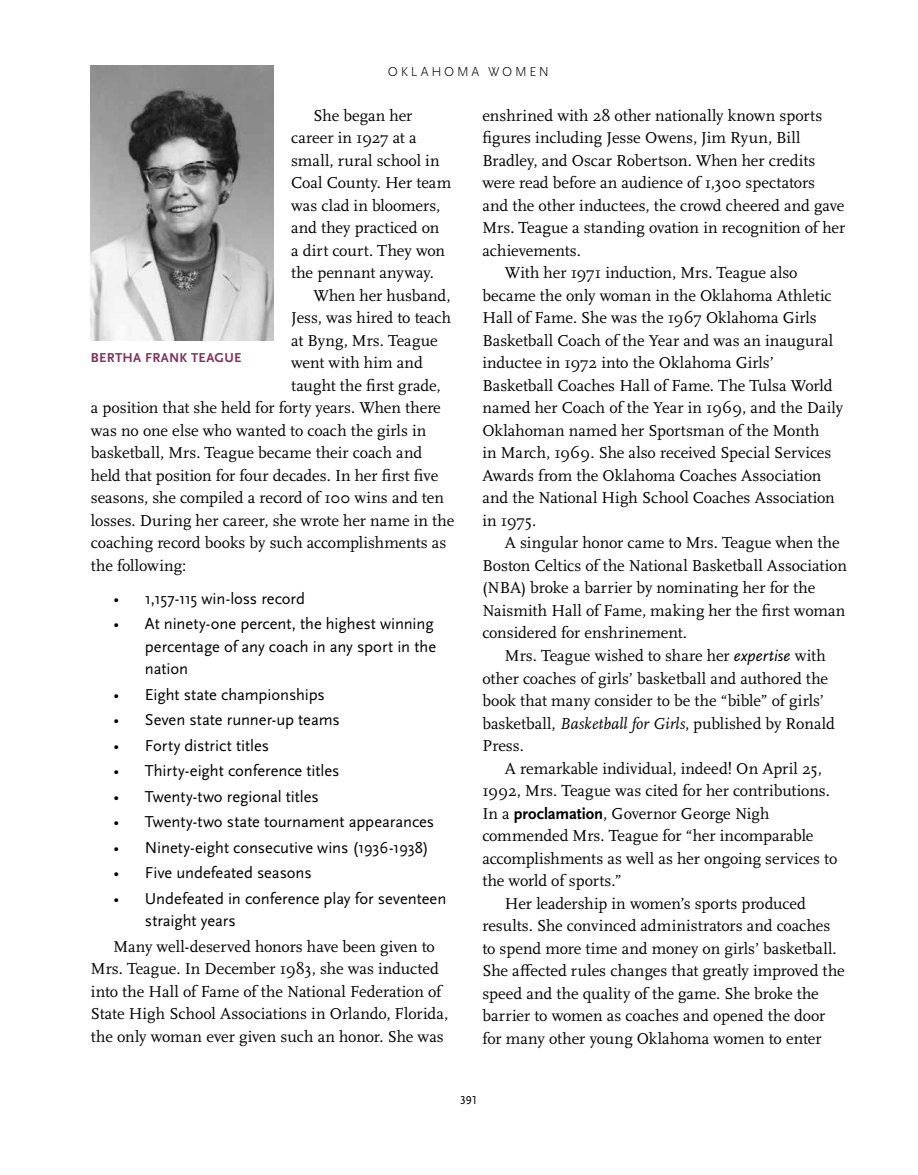
<style>
.page{position:relative;width:918px;height:1175px;background:#fff}
.page>*{position:absolute;margin:0;border:0;box-sizing:border-box;transform-origin:0 0}
.t1{font:16.5px/22.5px "Scala OT";letter-spacing:-.005em;color:#000}
.t2{font:16.5px/22.5px "Scala Sans OT";letter-spacing:-.005em;color:#000}
.t3{font:700 13.5px "Scala Sans OT";letter-spacing:.02em;color:#83305b}
.t4{font:300 13.5px "Scala Sans OT";letter-spacing:.2em;color:#000}
.t5{font:12px "Scala Sans OT";color:#000}
.s1{font-family:"Scala Sans OT";font-style:italic}
.s2{font-style:italic}
.s3{font-family:"Scala Sans OT";font-weight:700}
</style>
<div class="page">
<img style="left:91px;top:65px;width:182px;height:276px">
<p class="t4" style="left:388px;top:64px;width:163px">OKLAHO MA WO MEN</p>
<p class="t1" style="left:291px;top:104px;width:162px;text-indent:23px">She began her career in 1927 at a small, rural school in<br>Coal County. Her team was clad in bloomers, and they practiced on<br>a dirt court. They won the pennant anyway.</p>
<p class="t1" style="left:314px;top:284px;width:138px">When her husband,</p>
<p class="t1" style="left:291px;top:307px;width:162px">Jess, was hired to teach</p>
<p class="t1" style="left:291px;top:329px;width:148px">at Byng, Mrs. Teague</p>
<p class="t1" style="left:291px;top:352px;width:133px">went with him and</p>
<p class="t1" style="left:291px;top:374px;width:151px">taught the first grade,</p>
<p class="t1" style="left:91px;top:397px;width:352px">a position that she held for forty years. When there</p>
<p class="t1" style="left:91px;top:419px;width:337px">was no one else who wanted to coach the girls in</p>
<p class="t1" style="left:91px;top:442px;width:333px">basketball, Mrs. Teague became their coach and</p>
<p class="t1" style="left:91px;top:464px;width:349px">held that position for four decades. In her first five</p>
<p class="t1" style="left:91px;top:487px;width:355px">seasons, she compiled a record of 100 wins and ten</p>
<p class="t1" style="left:91px;top:509px;width:365px">losses. During her career, she wrote her name in the</p>
<p class="t1" style="left:91px;top:532px;width:357px">coaching record books by such accomplishments as</p>
<p class="t1" style="left:91px;top:554px;width:97px">the following:</p>
<p class="t2" style="left:113px;top:587px;width:193px">• 1,157-115 win-loss record</p>
<p class="t2" style="left:145px;top:613px;width:293px;text-indent:-31px">• At ninety-one percent, the highest winning percentage of any coach in any sport in the nation</p>
<p class="t2" style="left:113px;top:683px;width:213px">• Eight state championships</p>
<p class="t2" style="left:113px;top:709px;width:228px">• Seven state runner-up teams</p>
<p class="t2" style="left:113px;top:734px;width:157px">• Forty district titles</p>
<p class="t2" style="left:113px;top:760px;width:228px">• Thirty-eight conference titles</p>
<p class="t2" style="left:113px;top:785px;width:207px">• Twenty-two regional titles</p>
<p class="t2" style="left:113px;top:811px;width:322px">• Twenty-two state tournament appearances</p>
<p class="t2" style="left:113px;top:836px;width:317px">• Ninety-eight consecutive wins (1936-1938)</p>
<p class="t2" style="left:113px;top:862px;width:200px">• Five undefeated seasons</p>
<p class="t2" style="left:145px;top:887px;width:303px;text-indent:-31px">• Undefeated in conference play for seventeen straight years</p>
<p class="t1" style="left:91px;top:935px;width:359px;text-align:center">Many well-deserved honors have been given to Mrs. Teague. In December 1983, she was inducted into the Hall of Fame of the National Federation of State High School Associations in Orlando, Florida, the only woman ever given such an honor. She was</p>
<p class="t3" style="left:91px;top:350px;width:152px">BERTHA FRANK TEAGUE</p>
<p class="t1" style="left:482px;top:104px;width:341px">enshrined with 28 other nationally known sports</p>
<p class="t1" style="left:482px;top:127px;width:320px">figures including Jesse Owens, Jim Ryun, Bill</p>
<p class="t1" style="left:482px;top:149px;width:334px">Bradley, and Oscar Robertson. When her credits</p>
<p class="t1" style="left:482px;top:172px;width:334px">were read before an audience of 1,300 spectators</p>
<p class="t1" style="left:482px;top:194px;width:364px">and the other inductees, the crowd cheered and gave</p>
<p class="t1" style="left:482px;top:217px;width:364px">Mrs. Teague a standing ovation in recognition of her</p>
<p class="t1" style="left:482px;top:239px;width:100px">achievements.</p>
<p class="t1" style="left:505px;top:262px;width:294px">With her 1971 induction, Mrs. Teague also</p>
<p class="t1" style="left:482px;top:284px;width:351px">became the only woman in the Oklahoma Athletic</p>
<p class="t1" style="left:482px;top:307px;width:336px">Hall of Fame. She was the 1967 Oklahoma Girls</p>
<p class="t1" style="left:482px;top:329px;width:353px">Basketball Coach of the Year and was an inaugural</p>
<p class="t1" style="left:482px;top:352px;width:293px">inductee in 1972 into the Oklahoma Girls’</p>
<p class="t1" style="left:482px;top:374px;width:352px">Basketball Coaches Hall of Fame. The Tulsa World</p>
<p class="t1" style="left:482px;top:397px;width:362px">named her Coach of the Year in 1969, and the Daily</p>
<p class="t1" style="left:482px;top:419px;width:339px">Oklahoman named her Sportsman of the Month</p>
<p class="t1" style="left:482px;top:442px;width:351px">in March, 1969. She also received Special Services</p>
<p class="t1" style="left:482px;top:464px;width:340px">Awards from the Oklahoma Coaches Association</p>
<p class="t1" style="left:482px;top:487px;width:354px">and the National High School Coaches Association</p>
<p class="t1" style="left:482px;top:509px;width:55px">in 1975.</p>
<p class="t1" style="left:505px;top:532px;width:336px">A singular honor came to Mrs. Teague when the</p>
<p class="t1" style="left:482px;top:554px;width:366px">Boston Celtics of the National Basketball Association</p>
<p class="t1" style="left:482px;top:577px;width:335px">(NBA) broke a barrier by nominating her for the</p>
<p class="t1" style="left:482px;top:599px;width:365px">Naismith Hall of Fame, making her the first woman</p>
<p class="t1" style="left:482px;top:622px;width:206px">considered for enshrinement.</p>
<p class="t1" style="left:505px;top:645px;width:323px">Mrs. Teague wished to share her <span class="s1">expertise</span> with</p>
<p class="t1" style="left:482px;top:667px;width:347px">other coaches of girls’ basketball and authored the</p>
<p class="t1" style="left:482px;top:690px;width:343px">book that many consider to be the “bible” of girls’</p>
<p class="t1" style="left:482px;top:712px;width:354px">basketball, <span class="s2">Basketball for Girls</span>, published by Ronald</p>
<p class="t1" style="left:482px;top:735px;width:43px">Press.</p>
<p class="t1" style="left:505px;top:757px;width:319px">A remarkable individual, indeed! On April 25,</p>
<p class="t1" style="left:482px;top:780px;width:349px">1992, Mrs. Teague was cited for her contributions.</p>
<p class="t1" style="left:482px;top:802px;width:289px">In a <span class="s3">PROCLAMATION</span>, Governor George Nigh</p>
<p class="t1" style="left:482px;top:825px;width:333px">commended Mrs. Teague for “her incomparable</p>
<p class="t1" style="left:482px;top:847px;width:356px">accomplishments as well as her ongoing services to</p>
<p class="t1" style="left:482px;top:870px;width:141px">the world of sports.”</p>
<p class="t1" style="left:505px;top:892px;width:303px">Her leadership in women’s sports produced</p>
<p class="t1" style="left:482px;top:915px;width:349px">results. She convinced administrators and coaches</p>
<p class="t1" style="left:482px;top:937px;width:356px">to spend more time and money on girls’ basketball.</p>
<p class="t1" style="left:482px;top:960px;width:364px">She affected rules changes that greatly improved the</p>
<p class="t1" style="left:482px;top:982px;width:338px">speed and the quality of the game. She broke the</p>
<p class="t1" style="left:482px;top:1005px;width:344px">barrier to women as coaches and opened the door</p>
<p class="t1" style="left:482px;top:1027px;width:341px">for many other young Oklahoma women to enter</p>
<p class="t5" style="left:460px;top:1094px;width:18px">391</p>
</div>
